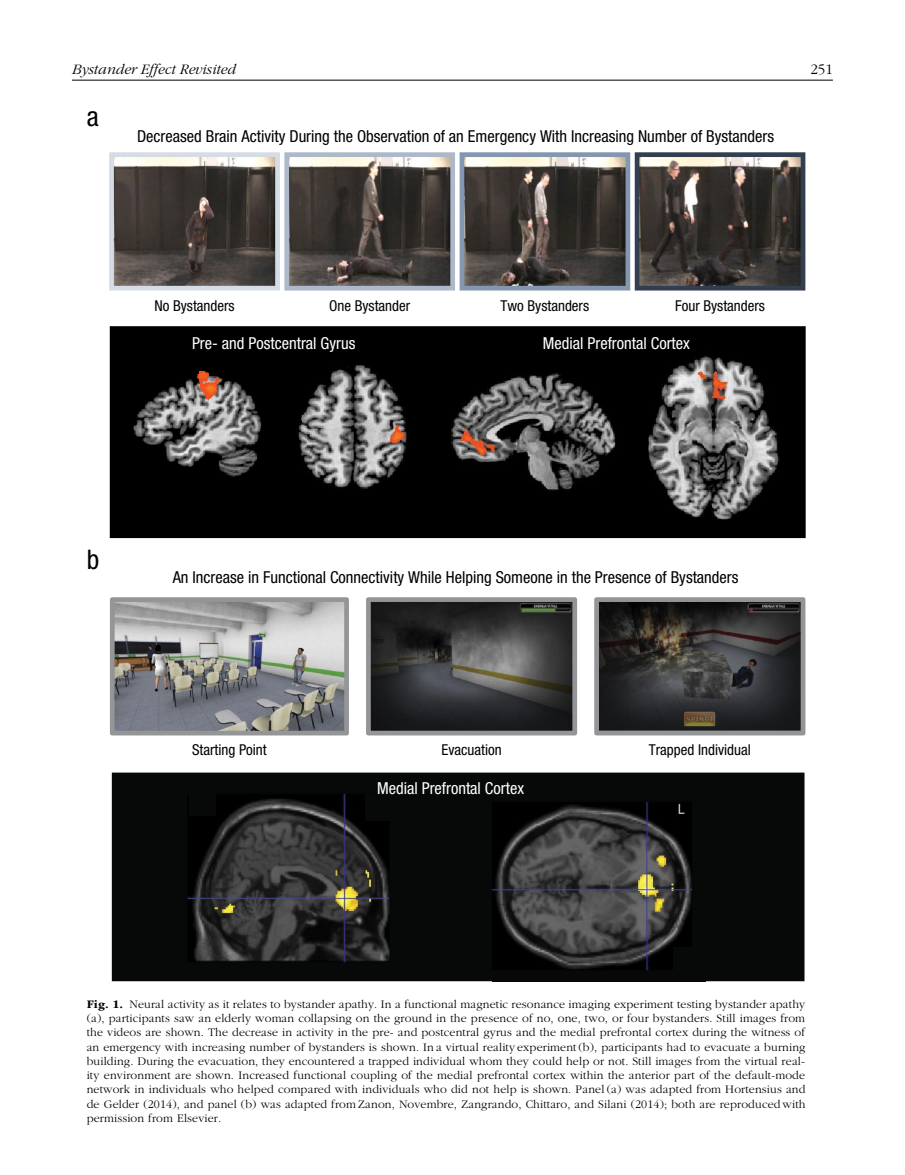
<style>
.page{position:relative;width:905px;height:1175px;background:#fff}
.page>*{position:absolute;margin:0;border:0;box-sizing:border-box;transform-origin:0 0}
.t1{font:condensed 27px "Helvetica Neue LT Std";color:#000}
.t2{font:condensed 16.5px "Helvetica Neue LT Std";color:#000}
.t3{font:condensed 16.5px "Helvetica Neue LT Std";color:#fff}
.t4{font:condensed 15px "Helvetica Neue LT Std";color:#000}
.t5{font:italic 300 15px "ITC Garamond Std";color:#000}
.t6{font:300 15px "ITC Garamond Std";color:#000}
.t7{font:300 12px/14.2px "ITC Garamond Std";letter-spacing:.01em;color:#000;text-align:justify}
.s1{font-weight:700}
</style>
<div class="page">
<hr style="left:72px;top:80px;width:760px;height:1px;background:#000">
<svg style="left:110px;top:597px;width:239px;height:138px;background:#959697"></svg>
<svg style="left:366px;top:597px;width:211px;height:138px;background:#3f4040"></svg>
<svg style="left:594px;top:597px;width:211px;height:138px;background:#3a3939"></svg>
<div style="left:112px;top:772px;width:692px;height:209px;background:#070909"></div>
<img style="left:172px;top:776px;width:227px;height:197px">
<img style="left:492px;top:784px;width:214px;height:198px">
<svg style="left:109px;top:152px;width:696px;height:138px;background:#5b5856"></svg>
<div style="left:110px;top:326px;width:695px;height:212px;background:#000"></div>
<img style="left:118px;top:366px;width:153px;height:127px">
<img style="left:280px;top:360px;width:140px;height:139px">
<img style="left:429px;top:368px;width:193px;height:124px">
<img style="left:631px;top:340px;width:166px;height:179px">
<div style="left:673px;top:947px;width:27px;height:26px;background:#070909"></div>
<div style="left:365px;top:794px;width:27px;height:26px;background:#070909"></div>
<div style="left:189px;top:789px;width:26px;height:26px;background:#070909"></div>
<p class="t5" style="left:72px;top:61px;width:165px">Bystander Effect Revisited</p>
<p class="t6" style="left:810px;top:61px;width:24px">251</p>
<h1 class="t1" style="left:87px;top:101px;width:13px">a</h1>
<h2 class="t2" style="left:137px;top:126px;width:638px">Decreased Brain Activity During the Observation of an Emergency With Increasing Number of Bystanders</h2>
<p class="t4" style="left:154px;top:297px;width:82px">No Bystanders</p>
<p class="t4" style="left:329px;top:297px;width:83px">One Bystander</p>
<p class="t4" style="left:500px;top:297px;width:90px">Two Bystanders</p>
<p class="t4" style="left:675px;top:297px;width:91px">Four Bystanders</p>
<h2 class="t3" style="left:192px;top:334px;width:165px">Pre- and Postcentral Gyrus</h2>
<h2 class="t3" style="left:543px;top:334px;width:148px">Medial Prefrontal Cortex</h2>
<h1 class="t1" style="left:87px;top:544px;width:14px">b</h1>
<h2 class="t2" style="left:173px;top:568px;width:567px">An Increase in Functional Connectivity While Helping Someone in the Presence of Bystanders</h2>
<p class="t4" style="left:192px;top:741px;width:76px">Starting Point</p>
<p class="t4" style="left:441px;top:741px;width:62px">Evacuation</p>
<p class="t4" style="left:649px;top:741px;width:103px">Trapped Individual</p>
<h2 class="t3" style="left:377px;top:779px;width:148px">Medial Prefrontal Cortex</h2>
<p class="t7" style="left:87px;top:997px;width:720px"><span class="s1">Fig. 1.</span> Neural activity as it relates to bystander apathy. In a functional magnetic resonance imaging experiment testing bystander apathy (a), participants saw an elderly woman collapsing on the ground in the presence of no, one, two, or four bystanders. Still images from the videos are shown. The decrease in activity in the pre- and postcentral gyrus and the medial prefrontal cortex during the witness of an emergency with increasing number of bystanders is shown. In a virtual reality experiment(b), participants had to evacuate a burning building. During the evacuation, they encountered a trapped individual whom they could help or not. Still images from the virtual real&shy;ity environment are shown. Increased functional coupling of the medial prefrontal cortex within the anterior part of the default-mode network in individuals who helped compared with individuals who did not help is shown. Panel (a) was adapted from Hortensius and de Gelder (2014), and panel (b) was adapted from Zanon, Novembre, Zangrando, Chittaro, and Silani (2014); both are reproduced with permission from Elsevier.</p>
</div>
